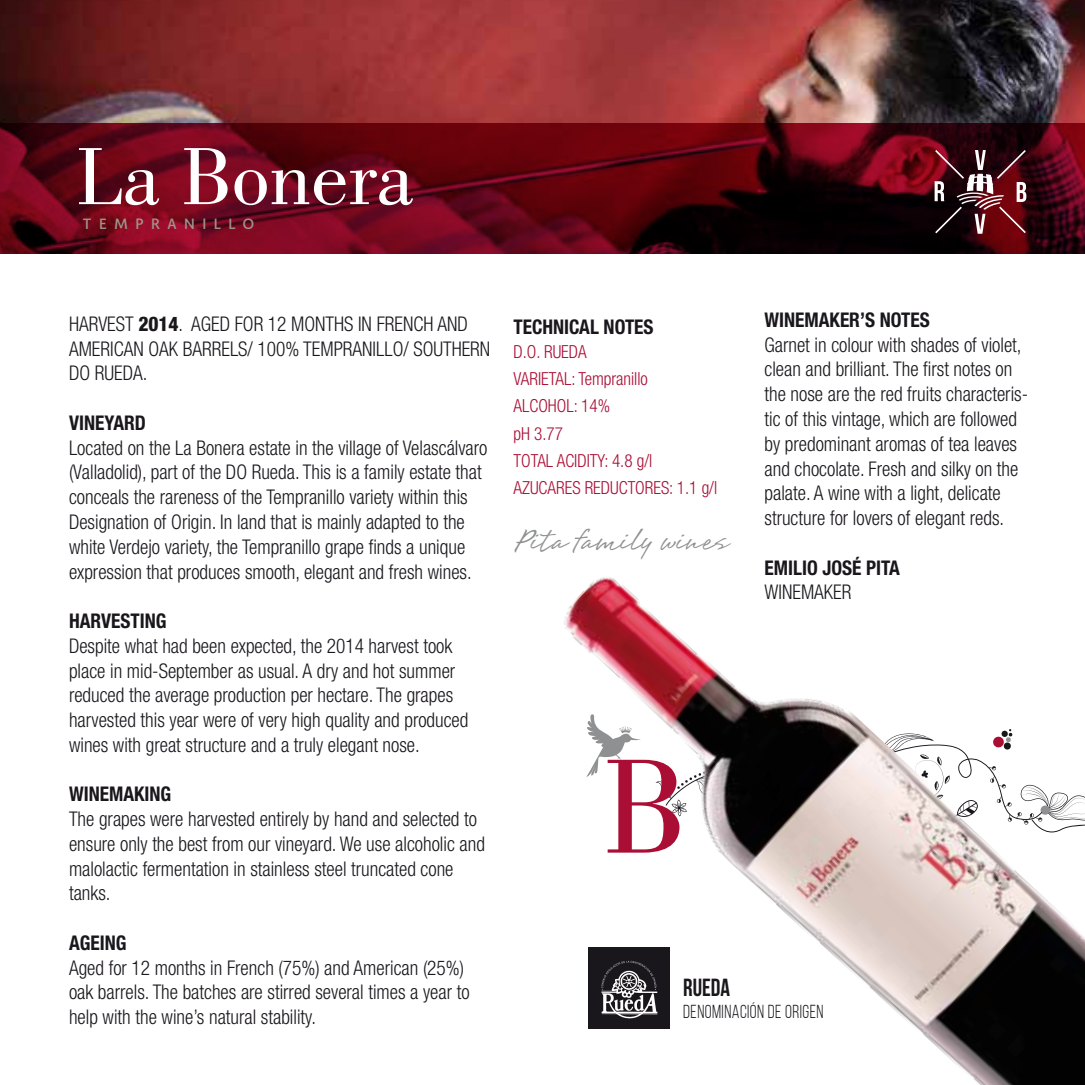
<style>
.page{position:relative;width:1085px;height:1085px;background:#fff}
.page>*{position:absolute;margin:0;border:0;box-sizing:border-box;transform-origin:0 0}
.t1{font:83.7px "Bodoni";color:#fff}
.t2{font:37.12px "Brisa";color:#8e9091}
.t3{font:700 24.75px "Bebas Neue";color:#1a171c;scale:.95 1}
.t4{font:300 condensed 20.25px/24.8px "Helvetica Neue LT Std";color:#1a171c;scale:.95 1}
.t5{font:700 condensed 20.25px "Helvetica Neue LT Std";color:#1a171c;scale:.95 1}
.t6{font:18.68px "Bebas Neue";letter-spacing:.025em;color:#1a171c;scale:.95 1}
.t7{font:300 condensed 18px/27px "Helvetica Neue LT Std";color:#ab0e35;scale:.95 1}
.t8{font:500 14.85px "Giacomo";letter-spacing:.5em;color:#a0958b}
.s1{font-weight:800}
</style>
<div class="page">
<img style="left:564px;top:577px;width:520px;height:507px">
<img style="left:0;top:0;width:1084px;height:123px">
<svg style="left:0;top:123px;width:1084px;height:131px;background:#560412"></svg>
<svg style="left:934px;top:150px;width:92px;height:84px;background:#5d2c33"></svg>
<h1 class="t1" style="left:76px;top:130px;width:339px">La Bonera</h1>
<p class="t8" style="left:83px;top:215px;width:173px">TEMPRANILLO</p>
<p class="t4" style="left:69px;top:311px;width:445px">HARVEST <span class="s1">2014</span>. AGED FOR 12 MONTHS IN FRENCH AND<br>AMERICAN OAK BARRELS/ 100% TEMPRANILLO/ SOUTHERN<br>DO RUEDA.</p>
<p class="t5" style="left:69px;top:410px;width:82px">VINEYARD</p>
<p class="t4" style="left:69px;top:435px;width:442px">Located on the La Bonera estate in the village of Velascálvaro (Valladolid), part of the DO Rueda. This is a family estate that conceals the rareness of the Tempranillo variety within this Designation of Origin. In land that is mainly adapted to the white Verdejo variety, the Tempranillo grape finds a unique expression that produces smooth, elegant and fresh wines.</p>
<p class="t5" style="left:69px;top:608px;width:104px">HARVESTING</p>
<p class="t4" style="left:69px;top:633px;width:422px">Despite what had been expected, the 2014 harvest took place in mid-September as usual. A dry and hot summer reduced the average production per hectare. The grapes harvested this year were of very high quality and produced wines with great structure and a truly elegant nose.</p>
<p class="t5" style="left:69px;top:781px;width:109px">WINEMAKING</p>
<p class="t4" style="left:69px;top:806px;width:439px">The grapes were harvested entirely by hand and selected to ensure only the best from our vineyard. We use alcoholic and malolactic fermentation in stainless steel truncated cone tanks.</p>
<p class="t5" style="left:69px;top:930px;width:62px">AGEING</p>
<p class="t4" style="left:69px;top:954px;width:423px">Aged for 12 months in French (75%) and American (25%) oak barrels. The batches are stirred several times a year to help with the wine’s natural stability.</p>
<p class="t5" style="left:513px;top:314px;width:149px">TECHNICAL NOTES</p>
<p class="t7" style="left:513px;top:338px;width:216px">D.O. RUEDA<br>VARIETAL: Tempranillo<br>ALCOHOL: 14%<br>pH 3.77<br>TOTAL ACIDITY: 4.8 g/l<br>AZUCARES REDUCTORES: 1.1 g/l</p>
<h2 class="t2" style="left:515px;top:521px;width:214px">Pita family wines</h2>
<p class="t5" style="left:764px;top:307px;width:175px">WINEMAKER’S NOTES</p>
<p class="t4" style="left:764px;top:332px;width:279px">Garnet in colour with shades of violet, clean and brilliant. The first notes on the nose are the red fruits characteris&shy;tic of this vintage, which are followed by predominant aromas of tea leaves and chocolate. Fresh and silky on the palate. A wine with a light, delicate structure for lovers of elegant reds.</p>
<p class="t5" style="left:764px;top:555px;width:144px">EMILIO JOSÉ PITA</p>
<p class="t4" style="left:764px;top:579px;width:93px">WINEMAKER</p>
<p class="t3" style="left:683px;top:973px;width:51px">RUEDA</p>
<p class="t6" style="left:683px;top:1001px;width:149px">DENOMINACIÓN DE ORIGEN</p>
</div>
